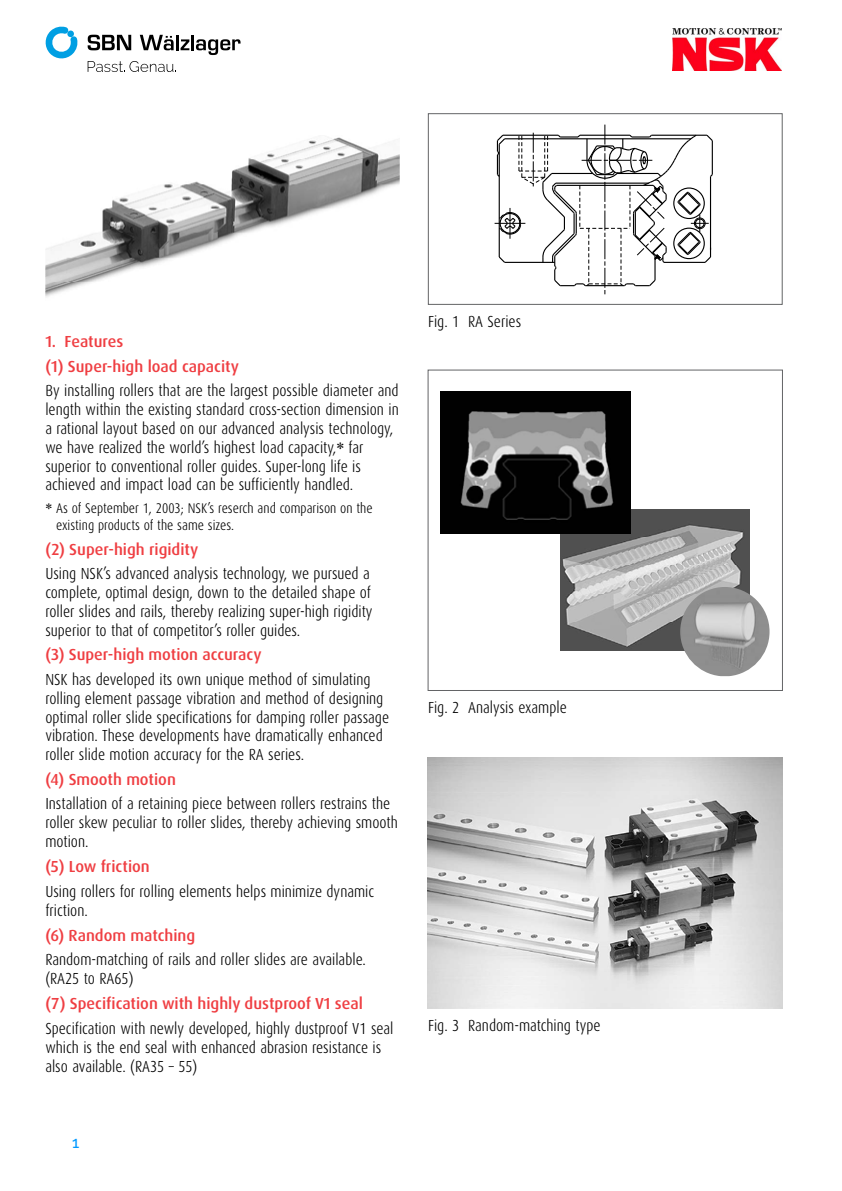
<style>
.page{position:relative;width:842px;height:1191px;background:#fff}
.page>*{position:absolute;margin:0;border:0;box-sizing:border-box;transform-origin:0 0}
.t1{font:300 16px/18.8px "Dax Condensed";color:#000}
.t2{font:500 16px/24.6px "Dax Pro";color:#ef3e42}
.t3{font:500 16px "Raleway";color:#09f}
.t4{font:300 14px/17px "Dax Condensed";color:#000}
</style>
<div class="page">
<svg style="left:88px;top:35px;width:43px;height:15px"></svg>
<svg style="left:140px;top:35px;width:34px;height:15px"></svg>
<hr style="left:176px;top:35px;width:3px;height:15px;background:#000">
<svg style="left:181px;top:39px;width:8px;height:11px"></svg>
<hr style="left:191px;top:35px;width:3px;height:15px;background:#000">
<svg style="left:196px;top:39px;width:45px;height:16px"></svg>
<svg style="left:46px;top:27px;width:32px;height:32px"></svg>
<svg style="left:88px;top:61px;width:88px;height:11px"></svg>
<img style="left:45px;top:137px;width:355px;height:160px">
<svg style="left:495px;top:125px;width:218px;height:170px"></svg>
<div style="left:428px;top:113px;width:354px;height:192px;border:1px solid #636466"></div>
<img style="left:560px;top:509px;width:189px;height:141px">
<img style="left:680px;top:587px;width:89px;height:89px">
<img style="left:441px;top:392px;width:189px;height:141px">
<img style="left:428px;top:758px;width:355px;height:250px">
<img style="left:672px;top:28px;width:110px;height:43px">
<p class="t2" style="left:45px;top:329px;width:195px">1. Features<br>(1) Super-high load capacity</p>
<p class="t1" style="left:45px;top:382px;width:355px">By installing rollers that are the largest possible diameter and length within the existing standard cross-section dimension in a rational layout based on our advanced analysis technology, we have realized the world’s highest load capacity,<sup>*</sup> far superior to conventional roller guides. Super-long life is achieved and impact load can be sufficiently handled.</p>
<p class="t4" style="left:56px;top:500px;width:318px;text-indent:-11px"><sup>*</sup> As of September 1, 2003; NSK’s reserch and comparison on the existing products of the same sizes.</p>
<p class="t2" style="left:45px;top:537px;width:154px">(2) Super-high rigidity</p>
<p class="t1" style="left:45px;top:564px;width:329px">Using NSK’s advanced analysis technology, we pursued a complete, optimal design, down to the detailed shape of roller slides and rails, thereby realizing super-high rigidity superior to that of competitor’s roller guides.</p>
<p class="t2" style="left:45px;top:642px;width:218px">(3) Super-high motion accuracy</p>
<p class="t1" style="left:45px;top:670px;width:345px">NSK has developed its own unique method of simulating rolling element passage vibration and method of designing optimal roller slide specifications for damping roller passage vibration. These developments have dramatically enhanced roller slide motion accuracy for the RA series.</p>
<p class="t2" style="left:45px;top:767px;width:132px">(4) Smooth motion</p>
<p class="t1" style="left:45px;top:794px;width:354px">Installation of a retaining piece between rollers restrains the roller skew peculiar to roller slides, thereby achieving smooth motion.</p>
<p class="t2" style="left:45px;top:854px;width:106px">(5) Low friction</p>
<p class="t1" style="left:45px;top:882px;width:330px">Using rollers for rolling elements helps minimize dynamic friction.</p>
<p class="t2" style="left:45px;top:922px;width:151px">(6) Random matching</p>
<p class="t1" style="left:45px;top:950px;width:322px">Random-matching of rails and roller slides are available. (RA25 to RA65)</p>
<p class="t2" style="left:45px;top:991px;width:319px">(7) Specification with highly dustproof V1 seal</p>
<p class="t1" style="left:45px;top:1018px;width:349px">Specification with newly developed, highly dustproof V1 seal which is the end seal with enhanced abrasion resistance is also available. (RA35 – 55)</p>
<p class="t3" style="left:72px;top:1133px;width:9px">1</p>
<p class="t1" style="left:428px;top:313px;width:95px">Fig. 1 RA Series</p>
<p class="t1" style="left:428px;top:698px;width:140px">Fig. 2 Analysis example</p>
<p class="t1" style="left:428px;top:1016px;width:174px">Fig. 3 Random-matching type</p>
</div>
